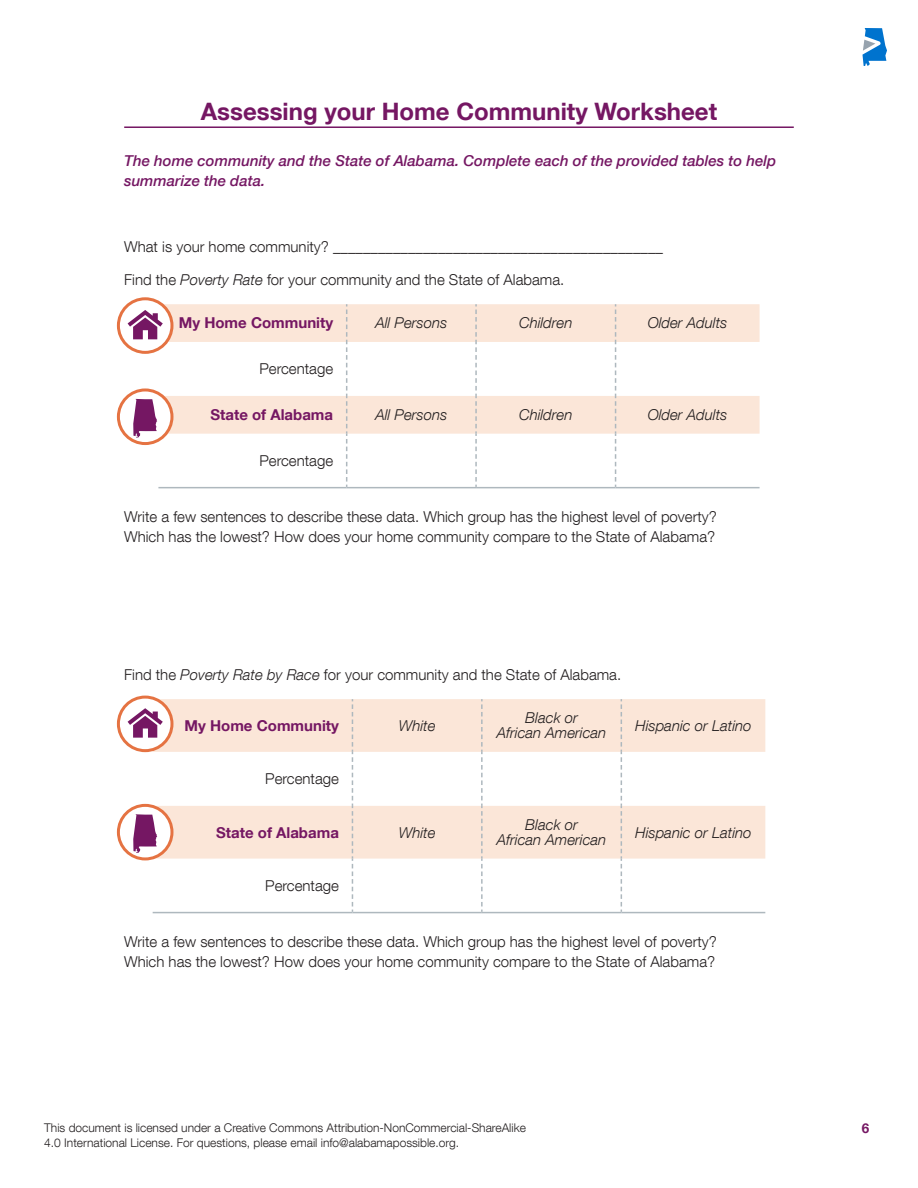
<style>
.page{position:relative;width:918px;height:1188px;background:#fff}
.page>*{position:absolute;margin:0;border:0;box-sizing:border-box;transform-origin:0 0}
.t1{font:700 24px "Helvetica Neue LT Com";color:#751763}
.Body{font:300 15px/19.5px "Helvetica Neue LT Com";color:#231f20}
.Body-2{font:italic 300 15px/15px "Helvetica Neue LT Com";color:#231f20;text-align:center}
.Body-3{font:italic 500 15px/19.5px "Helvetica Neue LT Com";color:#751763}
.Body-4{font:700 15px "Helvetica Neue LT Com";color:#751763}
.t2{font:700 13.5px "Helvetica Neue LT Com";color:#751763}
.t3{font:300 12px/15px "Helvetica Neue LT Com";color:#231f20}
.s1{font-style:italic}
</style>
<div class="page">
<svg style="left:862px;top:28px;width:25px;height:38px"></svg>
<hr style="left:124px;top:126px;width:670px;height:2px;background:#751763">
<svg style="left:158px;top:304px;width:602px;height:130px;fill:#fbe6d8"></svg>
<svg style="left:346px;top:304px;width:1px;height:183px"></svg>
<svg style="left:475px;top:304px;width:2px;height:183px"></svg>
<svg style="left:615px;top:304px;width:1px;height:183px"></svg>
<hr style="left:158px;top:487px;width:189px;height:1px;background:#aeb8be">
<hr style="left:347px;top:487px;width:129px;height:1px;background:#aeb8be">
<hr style="left:476px;top:487px;width:140px;height:1px;background:#aeb8be">
<hr style="left:616px;top:487px;width:144px;height:1px;background:#aeb8be">
<svg style="left:153px;top:699px;width:612px;height:160px;fill:#fbe6d8"></svg>
<svg style="left:352px;top:699px;width:1px;height:213px"></svg>
<svg style="left:481px;top:699px;width:2px;height:213px"></svg>
<svg style="left:621px;top:699px;width:1px;height:213px"></svg>
<hr style="left:153px;top:912px;width:199px;height:1px;background:#aeb8be">
<hr style="left:352px;top:912px;width:130px;height:1px;background:#aeb8be">
<hr style="left:482px;top:912px;width:139px;height:1px;background:#aeb8be">
<hr style="left:621px;top:912px;width:144px;height:1px;background:#aeb8be">
<svg style="left:118px;top:299px;width:54px;height:53px"></svg>
<div style="left:117px;top:297px;width:56px;height:57px;border:3px solid #e57342;border-radius:50%"></div>
<svg style="left:128px;top:310px;width:35px;height:29px"></svg>
<svg style="left:118px;top:697px;width:54px;height:54px"></svg>
<div style="left:117px;top:696px;width:56px;height:56px;border:3px solid #e57342;border-radius:50%"></div>
<svg style="left:128px;top:708px;width:35px;height:30px"></svg>
<svg style="left:118px;top:390px;width:54px;height:54px"></svg>
<div style="left:117px;top:388px;width:56px;height:57px;border:3px solid #e57342;border-radius:50%"></div>
<svg style="left:133px;top:399px;width:24px;height:39px"></svg>
<svg style="left:118px;top:805px;width:54px;height:54px"></svg>
<div style="left:117px;top:804px;width:56px;height:56px;border:3px solid #e57342;border-radius:50%"></div>
<svg style="left:133px;top:814px;width:24px;height:39px"></svg>
<h1 class="t1" style="left:201px;top:96px;width:518px">Assessing your Home Community Worksheet</h1>
<p class="Body-3" style="left:124px;top:151px;width:654px">The home community and the State of Alabama. Complete each of the provided tables to help summarize the data.</p>
<p class="Body" style="left:124px;top:236px;width:540px">What is your home community? ____________________________________________</p>
<p class="Body" style="left:124px;top:269px;width:442px">Find the <span class="s1">Poverty Rate</span> for your community and the State of Alabama.</p>
<p class="Body-4" style="left:179px;top:314px;width:156px">My Home Community</p>
<p class="Body-2" style="left:375px;top:315px;width:73px">All Persons</p>
<p class="Body-2" style="left:519px;top:315px;width:55px">Children</p>
<p class="Body-2" style="left:648px;top:315px;width:81px">Older Adults</p>
<p class="Body" style="left:260px;top:359px;width:75px">Percentage</p>
<p class="Body-4" style="left:210px;top:405px;width:124px">State of Alabama</p>
<p class="Body-2" style="left:375px;top:407px;width:73px">All Persons</p>
<p class="Body-2" style="left:519px;top:407px;width:55px">Children</p>
<p class="Body-2" style="left:648px;top:407px;width:81px">Older Adults</p>
<p class="Body" style="left:260px;top:451px;width:75px">Percentage</p>
<p class="Body" style="left:124px;top:507px;width:594px">Write a few sentences to describe these data. Which group has the highest level of poverty?<br>Which has the lowest? How does your home community compare to the State of Alabama?</p>
<p class="Body" style="left:124px;top:664px;width:499px">Find the <span class="s1">Poverty Rate by Race</span> for your community and the State of Alabama.</p>
<p class="Body-4" style="left:185px;top:716px;width:156px">My Home Community</p>
<p class="Body-2" style="left:399px;top:718px;width:38px">White</p>
<p class="Body-2" style="left:497px;top:710px;width:111px">Black or<br>African American</p>
<p class="Body-2" style="left:635px;top:718px;width:118px">Hispanic or Latino</p>
<p class="Body" style="left:265px;top:769px;width:75px">Percentage</p>
<p class="Body-4" style="left:216px;top:823px;width:124px">State of Alabama</p>
<p class="Body-2" style="left:399px;top:824px;width:38px">White</p>
<p class="Body-2" style="left:497px;top:817px;width:111px">Black or<br>African American</p>
<p class="Body-2" style="left:635px;top:824px;width:118px">Hispanic or Latino</p>
<p class="Body" style="left:265px;top:876px;width:75px">Percentage</p>
<p class="Body" style="left:124px;top:932px;width:594px">Write a few sentences to describe these data. Which group has the highest level of poverty?<br>Which has the lowest? How does your home community compare to the State of Alabama?</p>
<p class="t3" style="left:44px;top:1120px;width:483px">This document is licensed under a Creative Commons Attribution-NonCommercial-ShareAlike<br>4.0 International License. For questions, please email info@alabamapossible.org.</p>
<p class="t2" style="left:862px;top:1120px;width:9px">6</p>
</div>
